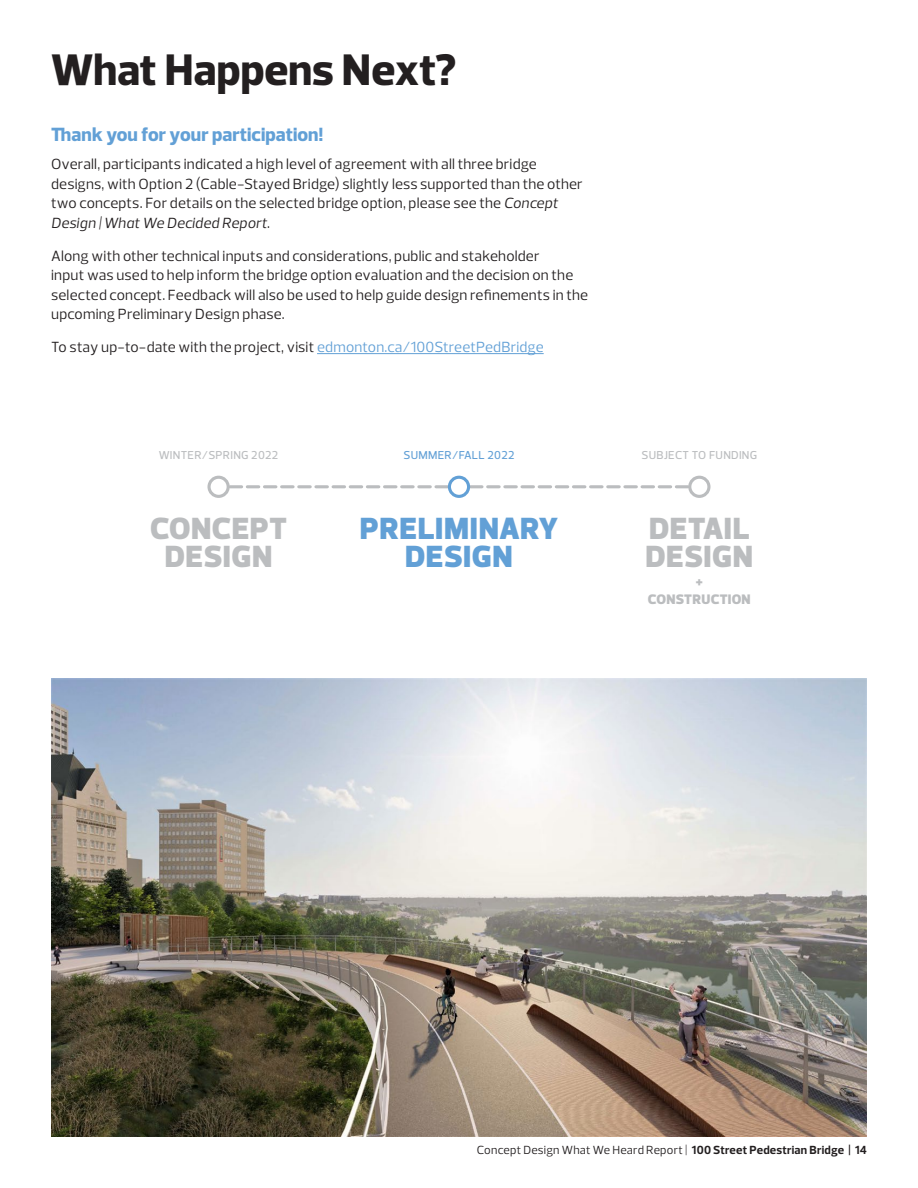
<style>
.page{position:relative;width:918px;height:1188px;background:#fff}
.page>*{position:absolute;margin:0;border:0;box-sizing:border-box;transform-origin:0 0}
.t1{font:800 45px "Prelo";color:#231f20}
.t2{font:900 31.2px/28px "Prelo";letter-spacing:.015em;color:#bbbdbf;text-align:center}
.t3{font:900 31.2px/28px "Prelo";letter-spacing:.025em;color:#62a0d6;text-align:center}
.t4{font:800 19.5px "Prelo";letter-spacing:.005em;color:#62a0d6}
.t5{font:15px/19.5px "Prelo";letter-spacing:.01em;color:#231f20}
.t6{font:900 14.1px/18.8px "Prelo";letter-spacing:.015em;color:#bbbdbf;text-align:center}
.t7{font:12px "Prelo";letter-spacing:.02em;color:#231f20}
.t8{font:500 11.7px "Prelo";letter-spacing:.025em;color:#bbbdbf}
.t9{font:500 11.7px "Prelo";letter-spacing:.025em;color:#62a0d6}
.s1{font-style:italic}
.s2{color:#62a0d6}
.s3{font-weight:700}
</style>
<div class="page">
<hr style="left:317px;top:353px;width:227px;height:1px;background:#62a0d6">
<svg style="left:230px;top:485px;width:218px;height:3px"></svg>
<svg style="left:471px;top:485px;width:217px;height:3px"></svg>
<div style="left:207px;top:476px;width:23px;height:22px;border:3px solid #bbbdbf;border-radius:50%"></div>
<div style="left:448px;top:476px;width:22px;height:22px;border:3px solid #62a0d6;border-radius:50%"></div>
<div style="left:688px;top:476px;width:23px;height:22px;border:3px solid #bbbdbf;border-radius:50%"></div>
<img style="left:51px;top:678px;width:816px;height:459px">
<h1 class="t1" style="left:51px;top:42px;width:407px">What Happens Next?</h1>
<h3 class="t4" style="left:51px;top:122px;width:273px">Thank you for your participation!</h3>
<p class="t5" style="left:51px;top:154px;width:533px">Overall, participants indicated a high level of agreement with all three bridge designs, with Option 2 (Cable-Stayed Bridge) slightly less supported than the other two concepts. For details on the selected bridge option, please see the <span class="s1">Concept Design | What We Decided Report</span>.</p>
<p class="t5" style="left:51px;top:246px;width:539px">Along with other technical inputs and considerations, public and stakeholder<br>input was used to help inform the bridge option evaluation and the decision on the selected concept. Feedback will also be used to help guide design refinements in the upcoming Preliminary Design phase.</p>
<p class="t5" style="left:51px;top:337px;width:494px">To stay up-to-date with the project, visit <span class="s2">edmonton.ca/100StreetPedBridge</span></p>
<p class="t8" style="left:159px;top:448px;width:121px">WINTER/SPRING 2022</p>
<h2 class="t2" style="left:150px;top:514px;width:138px">CONCEPT<br>DESIGN</h2>
<p class="t9" style="left:403px;top:448px;width:113px">SUMMER/FALL 2022</p>
<h2 class="t3" style="left:360px;top:514px;width:200px">PRELIMINARY<br>DESIGN</h2>
<p class="t8" style="left:642px;top:448px;width:117px">SUBJECT TO FUNDING</p>
<h2 class="t2" style="left:646px;top:514px;width:109px;text-align:left">DETAIL<br>DESIGN</h2>
<p class="t6" style="left:648px;top:572px;width:104px">+<br>CONSTRUCTION</p>
<p class="t7" style="left:477px;top:1143px;width:391px">Concept Design What We Heard Report | <span class="s3">100 Street Pedestrian Bridge | 14</span></p>
</div>
